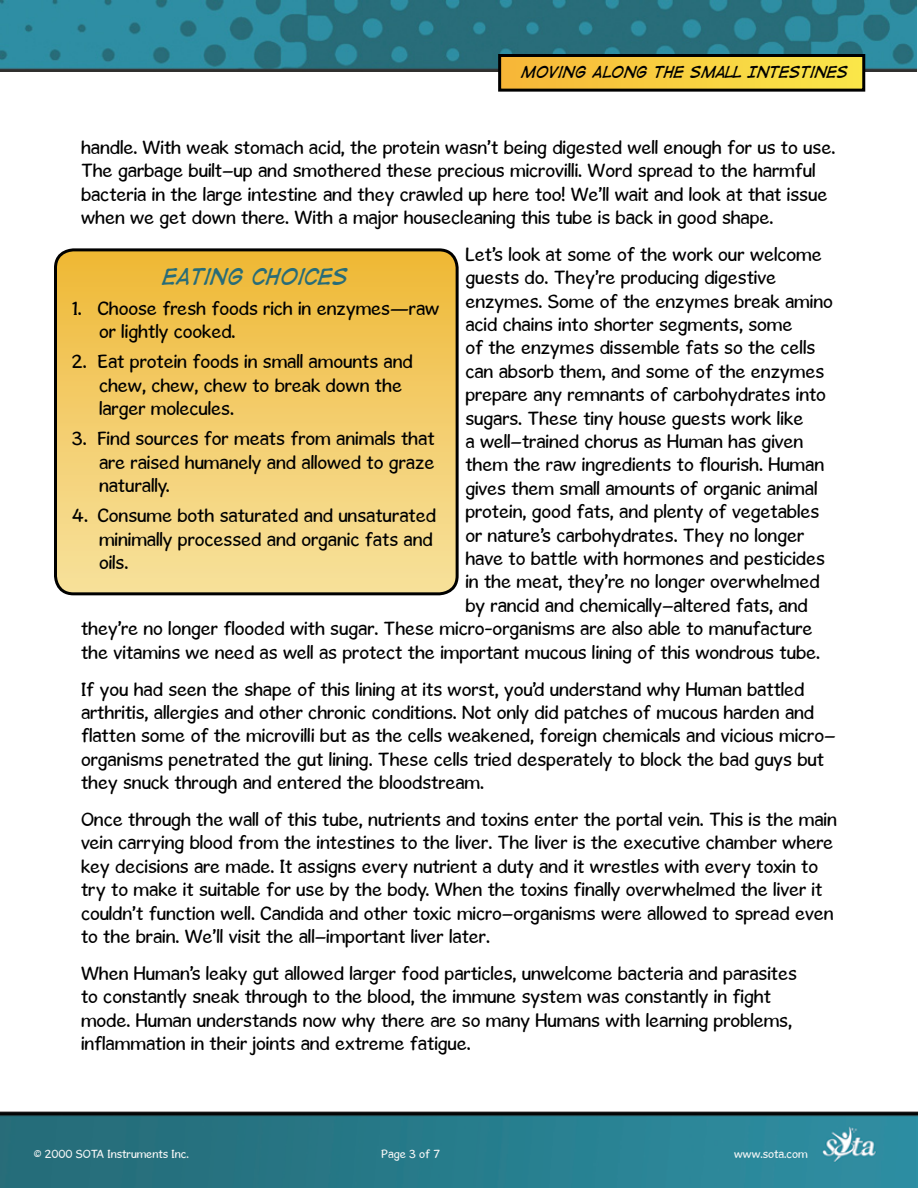
<style>
.page{position:relative;width:918px;height:1188px;background:#fff}
.page>*{position:absolute;margin:0;border:0;box-sizing:border-box;transform-origin:0 0}
.t1{font:italic 21px "Digital Strip";color:#286c78}
.t2{font:19.5px/23.4px "Gosmick Sans";color:#000}
.t3{font:italic 15px "Digital Strip";color:#000}
.t4{font:12px "Gosmick Sans";color:#f5f6f6}
</style>
<div class="page">
<img style="left:0;top:0;width:917px;height:72px">
<div style="left:500px;top:56px;width:364px;height:34px;background:linear-gradient(to right,#f7b637,#fae849)"></div>
<div style="left:498px;top:54px;width:367px;height:38px;border:3px solid #000"></div>
<img style="left:0;top:1111px;width:918px;height:77px">
<svg style="left:56px;top:252px;width:401px;height:342px;background:#f3cd6a"></svg>
<div style="left:54px;top:248px;width:405px;height:347px;border:3px solid #000;border-radius:18px"></div>
<p class="t3" style="left:521px;top:64px;width:328px">MOVING ALONG THE SMALL INTESTINES</p>
<p class="t2" style="left:81px;top:135px;width:756px">handle. With weak stomach acid, the protein wasn’t being digested well enough for us to use.<br>The garbage built–up and smothered these precious microvilli. Word spread to the harmful bacteria in the large intestine and they crawled up here too! We’ll wait and look at that issue when we get down there. With a major housecleaning this tube is back in good shape.</p>
<p class="t2" style="left:465px;top:242px;width:358px">Let’s look at some of the work our welcome</p>
<p class="t2" style="left:465px;top:266px;width:312px">guests do. They’re producing digestive</p>
<p class="t2" style="left:465px;top:289px;width:369px">enzymes. Some of the enzymes break amino</p>
<p class="t2" style="left:465px;top:313px;width:329px">acid chains into shorter segments, some</p>
<p class="t2" style="left:465px;top:336px;width:351px">of the enzymes dissemble fats so the cells</p>
<p class="t2" style="left:465px;top:359px;width:360px">can absorb them, and some of the enzymes</p>
<p class="t2" style="left:465px;top:383px;width:362px">prepare any remnants of carbohydrates into</p>
<p class="t2" style="left:465px;top:406px;width:339px">sugars. These tiny house guests work like</p>
<p class="t2" style="left:465px;top:430px;width:339px">a well–trained chorus as Human has given</p>
<p class="t2" style="left:465px;top:453px;width:360px">them the raw ingredients to flourish. Human</p>
<p class="t2" style="left:465px;top:476px;width:354px">gives them small amounts of organic animal</p>
<p class="t2" style="left:465px;top:500px;width:355px">protein, good fats, and plenty of vegetables</p>
<p class="t2" style="left:465px;top:523px;width:340px">or nature’s carbohydrates. They no longer</p>
<p class="t2" style="left:465px;top:547px;width:361px">have to battle with hormones and pesticides</p>
<p class="t2" style="left:465px;top:570px;width:356px">in the meat, they’re no longer overwhelmed</p>
<p class="t2" style="left:465px;top:593px;width:344px">by rancid and chemically–altered fats, and</p>
<p class="t2" style="left:81px;top:617px;width:733px">they’re no longer flooded with sugar. These micro-organisms are also able to manufacture</p>
<p class="t2" style="left:81px;top:640px;width:740px">the vitamins we need as well as protect the important mucous lining of this wondrous tube.</p>
<p class="t2" style="left:81px;top:677px;width:756px">If you had seen the shape of this lining at its worst, you’d understand why Human battled arthritis, allergies and other chronic conditions. Not only did patches of mucous harden and flatten some of the microvilli but as the cells weakened, foreign chemicals and vicious micro– organisms penetrated the gut lining. These cells tried desperately to block the bad guys but they snuck through and entered the bloodstream.</p>
<p class="t2" style="left:81px;top:808px;width:757px">Once through the wall of this tube, nutrients and toxins enter the portal vein. This is the main vein carrying blood from the intestines to the liver. The liver is the executive chamber where key decisions are made. It assigns every nutrient a duty and it wrestles with every toxin to try to make it suitable for use by the body. When the toxins finally overwhelmed the liver it couldn’t function well. Candida and other toxic micro–organisms were allowed to spread even to the brain. We’ll visit the all–important liver later.</p>
<p class="t2" style="left:81px;top:961px;width:717px">When Human’s leaky gut allowed larger food particles, unwelcome bacteria and parasites to constantly sneak through to the blood, the immune system was constantly in fight mode. Human understands now why there are so many Humans with learning problems, inflammation in their joints and extreme fatigue.</p>
<p class="t1" style="left:163px;top:265px;width:187px">EATING CHOICES</p>
<p class="t2" style="left:99px;top:296px;width:342px;text-indent:-27px">1. Choose fresh foods rich in enzymes—raw or lightly cooked.</p>
<p class="t2" style="left:99px;top:350px;width:315px;text-indent:-27px">2. Eat protein foods in small amounts and chew, chew, chew to break down the larger molecules.</p>
<p class="t2" style="left:99px;top:427px;width:337px;text-align:justify;text-indent:-27px">3. Find sources for meats from animals that are raised humanely and allowed to graze naturally.</p>
<p class="t2" style="left:99px;top:504px;width:339px;text-indent:-27px">4. Consume both saturated and unsaturated minimally processed and organic fats and oils.</p>
<p class="t4" style="left:34px;top:1146px;width:157px">© 2000 SOTA Instruments Inc.</p>
<p class="t4" style="left:381px;top:1146px;width:60px">Page 3 of 7</p>
<p class="t4" style="left:734px;top:1146px;width:75px">www.sota.com</p>
</div>
